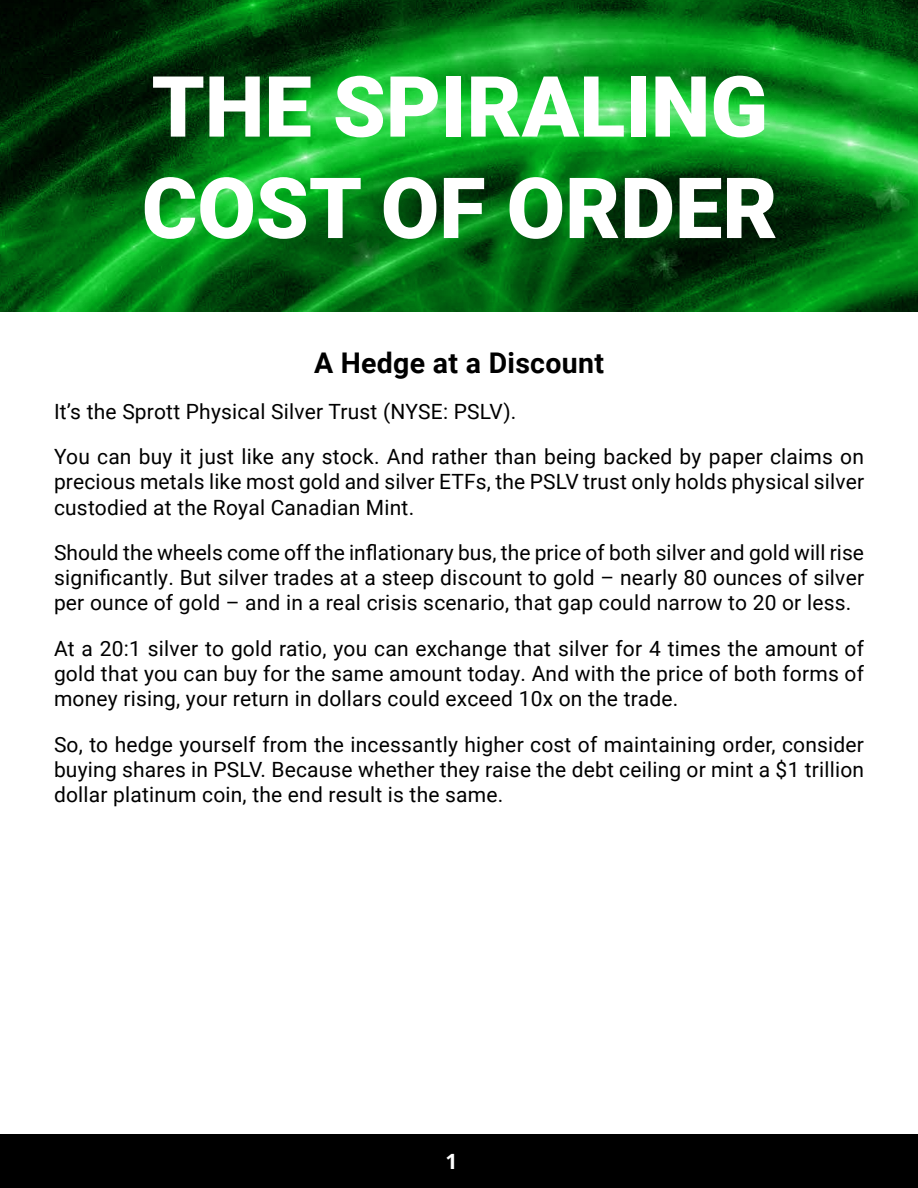
<style>
.page{position:relative;width:918px;height:1188px;background:#fff}
.page>*{position:absolute;margin:0;border:0;box-sizing:border-box;transform-origin:0 0}
.t1{font:900 84.45px/101.4px "Roboto";color:#fff}
.t2{font:700 28.5px "Roboto";letter-spacing:.01em;color:#000}
.t3{font:21px/25.2px "Roboto";letter-spacing:.01em;color:#000;text-align:justify}
.t4{font:700 21px "Open Sans";color:#fff}
</style>
<div class="page">
<div style="left:0;top:1134px;width:918px;height:54px;background:#000"></div>
<svg style="left:0;top:0;width:918px;height:312px;background:#087119"></svg>
<h1 class="t1" style="left:142px;top:53px;width:637px">THE SPIRALING<br>COST OF ORDER</h1>
<h2 class="t2" style="left:314px;top:343px;width:291px">A Hedge at a Discount</h2>
<p class="t3" style="left:54px;top:388px;width:812px;line-height:45.5px">It’s the Sprott Physical Silver Trust (NYSE: PSLV).<br>You can buy it just like any stock. And rather than being backed by paper claims on</p>
<p class="t3" style="left:54px;top:469px;width:812px">precious metals like most gold and silver ETFs, the PSLV trust only holds physical silver custodied at the Royal Canadian Mint.</p>
<p class="t3" style="left:54px;top:539px;width:812px">Should the wheels come off the inflationary bus, the price of both silver and gold will rise significantly. But silver trades at a steep discount to gold – nearly 80 ounces of silver per ounce of gold – and in a real crisis scenario, that gap could narrow to 20 or less.</p>
<p class="t3" style="left:54px;top:635px;width:812px">At a 20:1 silver to gold ratio, you can exchange that silver for 4 times the amount of gold that you can buy for the same amount today. And with the price of both forms of money rising, your return in dollars could exceed 10x on the trade.</p>
<p class="t3" style="left:54px;top:731px;width:812px">So, to hedge yourself from the incessantly higher cost of maintaining order, consider buying shares in PSLV. Because whether they raise the debt ceiling or mint a $1 trillion dollar platinum coin, the end result is the same.</p>
<p class="t4" style="left:446px;top:1146px;width:13px">1</p>
</div>
